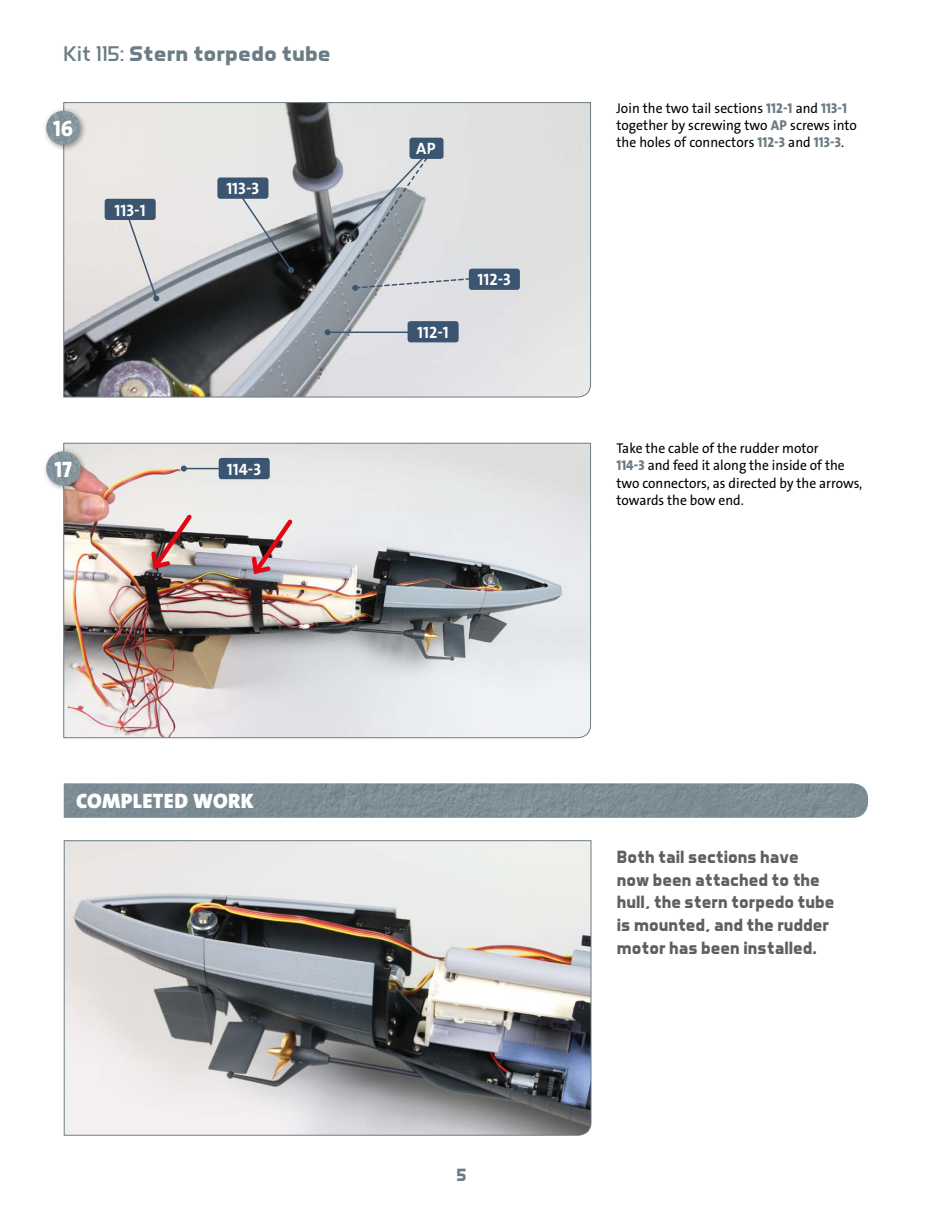
<style>
.page{position:relative;width:936px;height:1212px;background:#fff}
.page>*{position:absolute;margin:0;border:0;box-sizing:border-box;transform-origin:0 0}
.t1{font:800 22.5px "The Sans Os F";color:#fff;scale:.95 1}
.t2{font:700 21.6px "Aero Matics";color:#6b7c85;scale:1.11 1}
.t3{font:900 21px "The Sans Os F";letter-spacing:.02em;color:#fff}
.t4{font:700 18px/22.6px "Aero Matics";color:#5c6062}
.t5{font:700 18px "Aero Matics";color:#6b7c85}
.t6{font:700 16.5px "The Sans Os F";color:#fff}
.t7{font:14.25px/17.1px "The Sans Os F";color:#000;scale:.95 1}
.s1{font-weight:400}
.s2{font-weight:800;color:#6b7c85}
</style>
<div class="page">
<svg style="left:63px;top:840px;width:528px;height:296px;background:#afaeaf"></svg>
<img style="left:64px;top:783px;width:803px;height:34px">
<svg style="left:63px;top:102px;width:528px;height:296px;background:#babbbc"></svg>
<img style="left:63px;top:442px;width:528px;height:296px">
<div style="left:42px;top:447px;width:45px;height:46px;background:#000;opacity:.4"></div>
<img style="left:46px;top:451px;width:34px;height:35px;border-radius:17px">
<div style="left:42px;top:107px;width:45px;height:45px;background:#000;opacity:.4"></div>
<img style="left:46px;top:111px;width:34px;height:34px;border-radius:17px">
<div style="left:469px;top:269px;width:51px;height:21px;background:#3b5571;border-radius:3px"></div>
<hr style="left:327px;top:331px;width:87px;height:2px;background:#3b5571">
<svg style="left:324px;top:329px;width:6px;height:6px"></svg>
<div style="left:407px;top:321px;width:51px;height:21px;background:#3b5571;border-radius:3px"></div>
<div style="left:409px;top:138px;width:34px;height:21px;background:#3b5571;border-radius:3px"></div>
<svg style="left:126px;top:215px;width:34px;height:87px;background:#d5d4d5"></svg>
<div style="left:105px;top:199px;width:51px;height:21px;background:#3b5571;border-radius:3px"></div>
<svg style="left:240px;top:196px;width:54px;height:77px;background:#9ca0a3"></svg>
<div style="left:217px;top:177px;width:51px;height:22px;background:#3b5571;border-radius:3px"></div>
<svg style="left:342px;top:146px;width:130px;height:145px;background:#c1c5c9"></svg>
<hr style="left:184px;top:468px;width:70px;height:1px;background:#3b5571">
<svg style="left:181px;top:465px;width:6px;height:6px"></svg>
<div style="left:219px;top:458px;width:51px;height:21px;background:#3b5571;border-radius:3px"></div>
<svg style="left:249px;top:515px;width:47px;height:63px;background:#ccb0b4"></svg>
<svg style="left:148px;top:511px;width:48px;height:61px;background:#b29392"></svg>
<h2 class="t2" style="left:64px;top:41px;width:242px"><span class="s1">Kit 115:</span> Stern torpedo tube</h2>
<h1 class="t1" style="left:53px;top:114px;width:23px">16</h1>
<p class="t6" style="left:114px;top:199px;width:33px">113-1</p>
<p class="t6" style="left:226px;top:178px;width:34px">113-3</p>
<h1 class="t1" style="left:54px;top:455px;width:20px">17</h1>
<p class="t6" style="left:227px;top:458px;width:36px">114-3</p>
<p class="t6" style="left:416px;top:138px;width:21px">AP</p>
<p class="t6" style="left:417px;top:322px;width:33px">112-1</p>
<p class="t6" style="left:477px;top:269px;width:35px">112-3</p>
<p class="t7" style="left:616px;top:99px;width:254px">Join the two tail sections <span class="s2">112-1</span> and <span class="s2">113-1 </span>together by screwing two <span class="s2">AP</span> screws into the holes of connectors <span class="s2">112-3</span> and <span class="s2">113-3</span>.</p>
<p class="t7" style="left:616px;top:440px;width:260px">Take the cable of the rudder motor<br><span class="s2">114-3</span> and feed it along the inside of the two connectors, as directed by the arrows, towards the bow end.</p>
<h3 class="t3" style="left:76px;top:788px;width:179px">COMPLETED WORK</h3>
<p class="t5" style="left:456px;top:1164px;width:12px">5</p>
<p class="t4" style="left:617px;top:845px;width:219px">Both tail sections have now been attached to the hull, the stern torpedo tube is mounted, and the rudder motor has been installed.</p>
</div>
